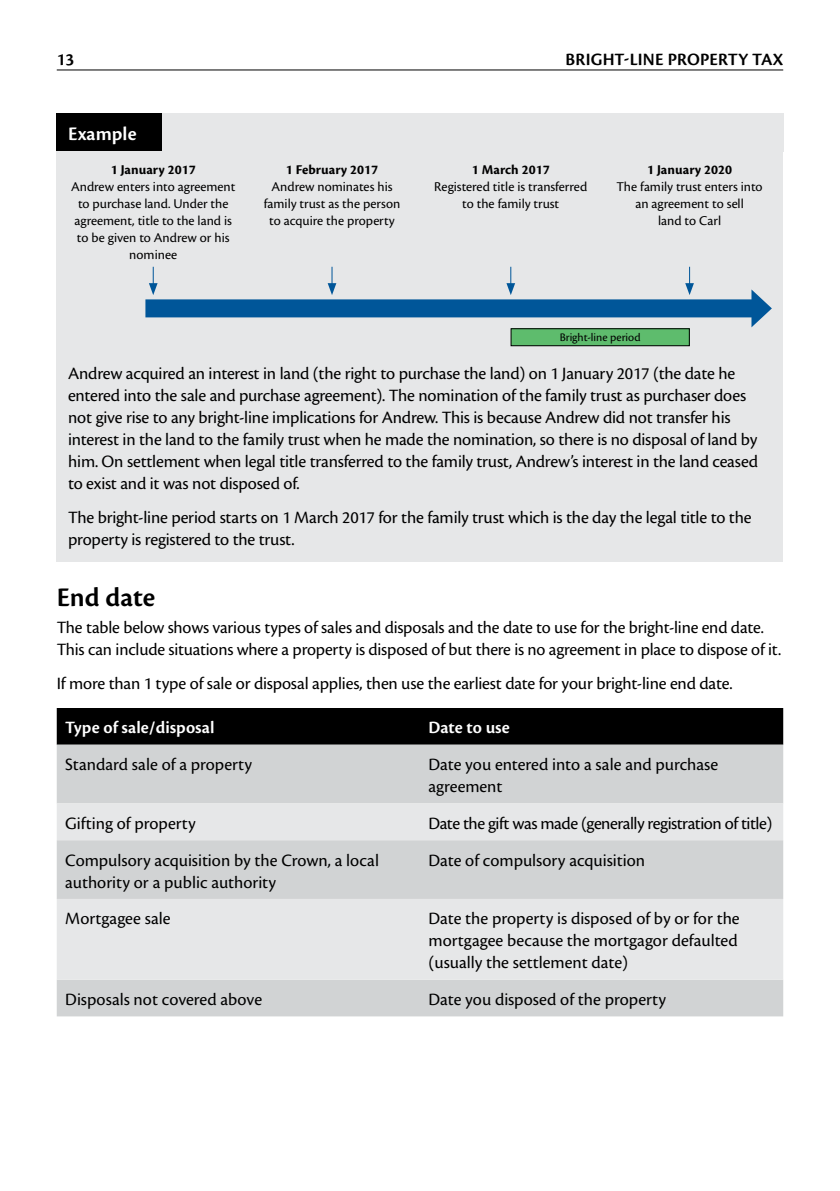
<style>
.page{position:relative;width:840px;height:1191px;background:#fff}
.page>*{position:absolute;margin:0;border:0;box-sizing:border-box;transform-origin:0 0}
.t1{font:600 28px "Cronos Pro";color:#000}
.t2{font:600 20px "Cronos Pro";letter-spacing:.005em;color:#fff}
.Body_Text_2mm{font:18px/22px "Cronos Pro";letter-spacing:-.01em;color:#000}
.Table_Body_Text{font:18px/22px "Cronos Pro";color:#000}
.Table_Body_Text-2{font:18px "Cronos Pro";letter-spacing:-.025em;color:#000}
.Table_Column_Header{font:600 18px "Cronos Pro";color:#fff}
.t3{font:600 18px "Cronos Pro";letter-spacing:.01em;color:#000}
.Diagram_Text_-_small{font:14px/17px "Cronos Pro";color:#000;text-align:center}
.Diagram_Text_-_small-2{font:12px "Cronos Pro";color:#000}
.s1{font-weight:700}
</style>
<div class="page">
<div style="left:57px;top:113px;width:105px;height:39px;background:#000"></div>
<div style="left:162px;top:113px;width:620px;height:39px;background:#e6e7e8"></div>
<div style="left:57px;top:152px;width:725px;height:410px;background:#e6e7e8"></div>
<svg style="left:149px;top:267px;width:8px;height:28px"></svg>
<svg style="left:327px;top:267px;width:9px;height:28px"></svg>
<svg style="left:506px;top:267px;width:9px;height:28px"></svg>
<svg style="left:685px;top:267px;width:8px;height:28px"></svg>
<div style="left:145px;top:299px;width:613px;height:18px;background:#005699"></div>
<svg style="left:751px;top:289px;width:20px;height:38px"></svg>
<div style="left:510px;top:329px;width:179px;height:17px;background:#5ebc6d"></div>
<div style="left:510px;top:328px;width:179px;height:18px;border:1px solid #000"></div>
<div style="left:57px;top:708px;width:725px;height:36px;background:#000"></div>
<div style="left:57px;top:744px;width:725px;height:272px;background:#d1d3d4"></div>
<svg style="left:57px;top:803px;width:725px;height:176px;background:#dfe0e1"></svg>
<hr style="left:57px;top:69px;width:725px;height:1px;background:#000">
<p class="t3" style="left:57px;top:49px;width:19px">13</p>
<p class="t3" style="left:565px;top:49px;width:219px">BRIGHT-LINE PROPERTY TAX</p>
<h4 class="t2" style="left:68px;top:123px;width:70px">Example</h4>
<p class="Diagram_Text_-_small" style="left:71px;top:161px;width:166px"><span class="s1">1 January 2017<br></span>Andrew enters into agreement to purchase land. Under the agreement, title to the land is to be given to Andrew or his nominee</p>
<p class="Diagram_Text_-_small" style="left:263px;top:161px;width:138px"><span class="s1">1 February 2017<br></span>Andrew nominates his family trust as the person to acquire the property</p>
<p class="Diagram_Text_-_small" style="left:434px;top:161px;width:154px"><span class="s1">1 March 2017<br></span>Registered title is transferred to the family trust</p>
<p class="Diagram_Text_-_small" style="left:616px;top:161px;width:147px"><span class="s1">1 January 2020<br></span>The family trust enters into an agreement to sell<br>land to Carl</p>
<p class="Diagram_Text_-_small-2" style="left:559px;top:330px;width:82px">Bright-line period</p>
<p class="Body_Text_2mm" style="left:68px;top:363px;width:691px">Andrew acquired an interest in land (the right to purchase the land) on 1 January 2017 (the date he entered into the sale and purchase agreement). The nomination of the family trust as purchaser does not give rise to any bright-line implications for Andrew. This is because Andrew did not transfer his interest in the land to the family trust when he made the nomination, so there is no disposal of land by him. On settlement when legal title transferred to the family trust, Andrew’s interest in the land ceased to exist and it was not disposed of.</p>
<p class="Body_Text_2mm" style="left:68px;top:506px;width:684px">The bright-line period starts on 1 March 2017 for the family trust which is the day the legal title to the property is registered to the trust.</p>
<h2 class="t1" style="left:57px;top:581px;width:100px">End date</h2>
<p class="Body_Text_2mm" style="left:57px;top:617px;width:725px">The table below shows various types of sales and disposals and the date to use for the bright-line end date.<br>This can include situations where a property is disposed of but there is no agreement in place to dispose of it.</p>
<p class="Body_Text_2mm" style="left:57px;top:672px;width:677px">If more than 1 type of sale or disposal applies, then use the earliest date for your bright-line end date.</p>
<p class="Table_Column_Header" style="left:65px;top:717px;width:151px">Type of sale/disposal</p>
<p class="Table_Column_Header" style="left:428px;top:717px;width:83px">Date to use</p>
<p class="Table_Body_Text" style="left:65px;top:753px;width:188px">Standard sale of a property</p>
<p class="Table_Body_Text" style="left:428px;top:753px;width:291px">Date you entered into a sale and purchase agreement</p>
<p class="Table_Body_Text" style="left:65px;top:812px;width:132px">Gifting of property</p>
<p class="Table_Body_Text-2" style="left:428px;top:813px;width:345px">Date the gift was made (generally registration of title)</p>
<p class="Table_Body_Text" style="left:65px;top:849px;width:315px">Compulsory acquisition by the Crown, a local authority or a public authority</p>
<p class="Table_Body_Text" style="left:428px;top:849px;width:218px">Date of compulsory acquisition</p>
<p class="Table_Body_Text" style="left:65px;top:907px;width:107px">Mortgagee sale</p>
<p class="Table_Body_Text" style="left:428px;top:907px;width:312px;text-align:justify">Date the property is disposed of by or for the mortgagee because the mortgagor defaulted (usually the settlement date)</p>
<p class="Table_Body_Text" style="left:65px;top:988px;width:198px">Disposals not covered above</p>
<p class="Table_Body_Text" style="left:428px;top:988px;width:239px">Date you disposed of the property</p>
</div>
